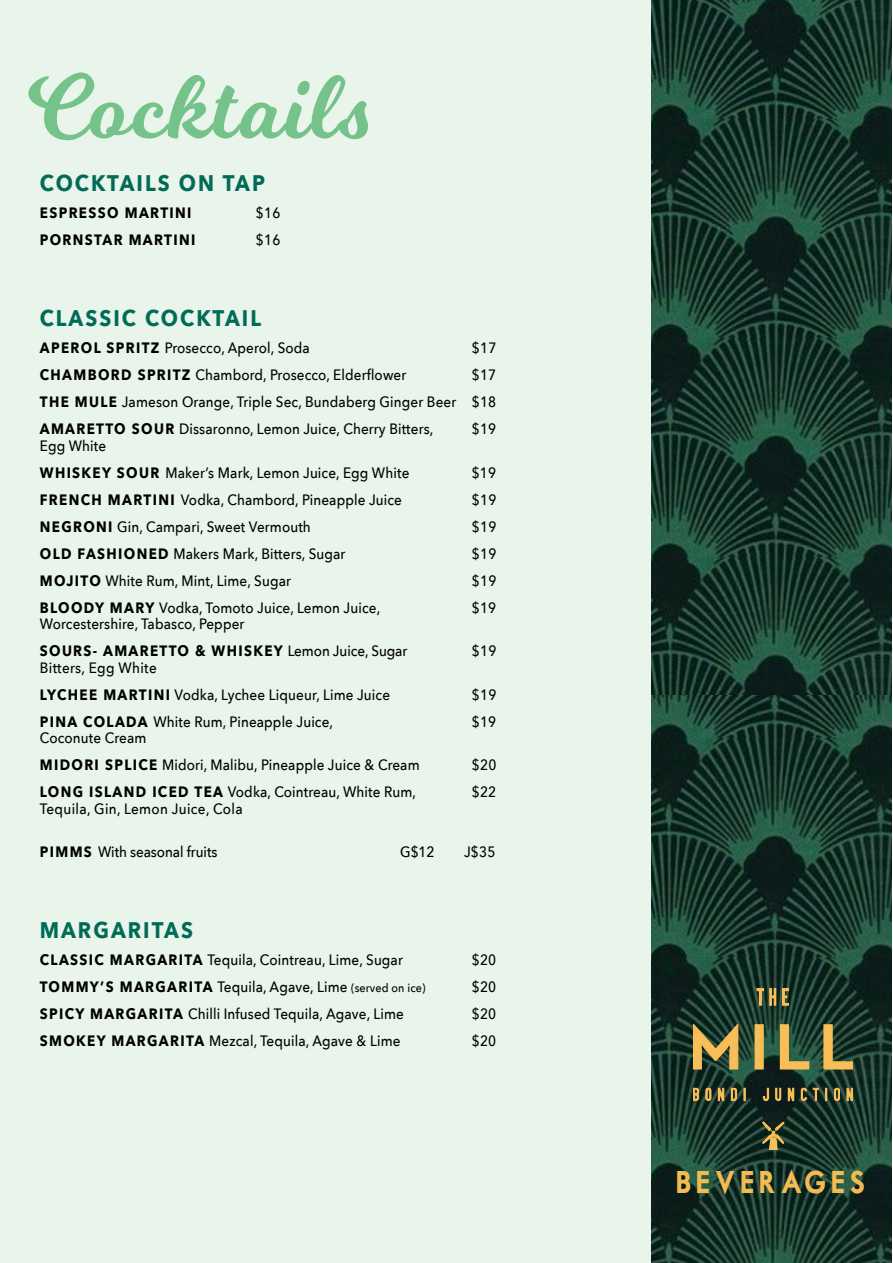
<style>
.page{position:relative;width:893px;height:1263px;background:#fff}
.page>*{position:absolute;margin:0;border:0;box-sizing:border-box;transform-origin:0 0}
.t1{font:90px "Milkshake";letter-spacing:.03em;color:#75c28a}
.t2{font:30px "Motor Oil 1937 M54";letter-spacing:.175em;color:#f4bb50;scale:.9 1}
.t3{font:700 22.5px "Avenir Next";letter-spacing:.1em;color:#006b57;scale:.9 1}
.t4{font:500 15px/27px "Avenir Next";letter-spacing:.01em;color:#000;scale:.9 1}
.t5{font:700 15px "Avenir Next";letter-spacing:.1em;color:#000;scale:.9 1}
.s1{font-weight:700}
.s2{font-size:12px}
</style>
<div class="page">
<div style="left:0;top:0;width:891px;height:1263px;background:#e9f4ea"></div>
<img style="left:652px;top:0;width:239px;height:695px">
<img style="left:651px;top:695px;width:240px;height:568px">
<img style="left:693px;top:989px;width:160px;height:160px">
<h1 class="t1" style="left:28px;top:43px;width:343px">Cocktails</h1>
<h3 class="t3" style="left:40px;top:164px;width:252px">COCKTAILS ON TAP</h3>
<p class="t5" style="left:40px;top:200px;width:170px">ESPRESSO MARTINI</p>
<p class="t4" style="left:256px;top:199px;width:29px">$16</p>
<p class="t5" style="left:40px;top:227px;width:174px">PORNSTAR MARTINI</p>
<p class="t4" style="left:256px;top:226px;width:29px">$16</p>
<h3 class="t3" style="left:40px;top:299px;width:247px">CLASSIC COCKTAIL</h3>
<p class="t4" style="left:40px;top:334px;width:302px"><span class="s1">APEROL SPRITZ</span> Prosecco, Aperol, Soda</p>
<p class="t4" style="left:472px;top:334px;width:29px">$17</p>
<p class="t4" style="left:40px;top:361px;width:409px"><span class="s1">CHAMBORD SPRITZ</span> Chambord, Prosecco, Elderflower</p>
<p class="t4" style="left:40px;top:361px;width:509px;text-align:justify;text-indent:432px">$17<br><span class="s1">THE MULE</span> Jameson Orange, Triple Sec, Bundaberg Ginger Beer $18<br><span class="s1">AMARETTO SOUR</span> Dissaronno, Lemon Juice, Cherry Bitters,</p>
<p class="t4" style="left:472px;top:415px;width:29px">$19</p>
<p class="t4" style="left:40px;top:432px;width:412px">Egg White<br><span class="s1">WHISKEY SOUR</span> Maker’s Mark, Lemon Juice, Egg White</p>
<p class="t4" style="left:472px;top:459px;width:29px">$19</p>
<p class="t4" style="left:40px;top:486px;width:404px"><span class="s1">FRENCH MARTINI</span> Vodka, Chambord, Pineapple Juice</p>
<p class="t4" style="left:472px;top:486px;width:29px">$19</p>
<p class="t4" style="left:40px;top:513px;width:303px"><span class="s1">NEGRONI</span> Gin, Campari, Sweet Vermouth</p>
<p class="t4" style="left:472px;top:513px;width:29px">$19</p>
<p class="t4" style="left:40px;top:540px;width:341px"><span class="s1">OLD FASHIONED</span> Makers Mark, Bitters, Sugar</p>
<p class="t4" style="left:472px;top:540px;width:29px">$19</p>
<p class="t4" style="left:40px;top:567px;width:281px"><span class="s1">MOJITO</span> White Rum, Mint, Lime, Sugar</p>
<p class="t4" style="left:472px;top:567px;width:29px">$19</p>
<p class="t4" style="left:40px;top:594px;width:380px"><span class="s1">BLOODY MARY</span> Vodka, Tomoto Juice, Lemon Juice,</p>
<p class="t4" style="left:472px;top:594px;width:29px">$19</p>
<p class="t4" style="left:40px;top:610px;width:410px">Worcestershire, Tabasco, Pepper<br><span class="s1">SOURS- AMARETTO &amp; WHISKEY</span> Lemon Juice, Sugar</p>
<p class="t4" style="left:472px;top:637px;width:29px">$19</p>
<p class="t4" style="left:40px;top:654px;width:391px">Bitters, Egg White<br><span class="s1">LYCHEE MARTINI</span> Vodka, Lychee Liqueur, Lime Juice</p>
<p class="t4" style="left:472px;top:681px;width:29px">$19</p>
<p class="t4" style="left:40px;top:708px;width:327px"><span class="s1">PINA COLADA</span> White Rum, Pineapple Juice,</p>
<p class="t4" style="left:472px;top:708px;width:29px">$19</p>
<p class="t4" style="left:40px;top:724px;width:424px">Coconute Cream<br><span class="s1">MIDORI SPLICE</span> Midori, Malibu, Pineapple Juice &amp; Cream</p>
<p class="t4" style="left:472px;top:751px;width:29px">$20</p>
<p class="t4" style="left:40px;top:778px;width:419px"><span class="s1">LONG ISLAND ICED TEA</span> Vodka, Cointreau, White Rum,</p>
<p class="t4" style="left:472px;top:778px;width:29px">$22</p>
<p class="t4" style="left:40px;top:795px;width:227px">Tequila, Gin, Lemon Juice, Cola</p>
<p class="t4" style="left:40px;top:838px;width:199px"><span class="s1">PIMMS</span> With seasonal fruits</p>
<p class="t4" style="left:400px;top:838px;width:40px">G$12</p>
<p class="t4" style="left:464px;top:838px;width:36px">J$35</p>
<h3 class="t3" style="left:40px;top:911px;width:172px">MARGARITAS</h3>
<p class="t4" style="left:40px;top:946px;width:405px"><span class="s1">CLASSIC MARGARITA</span> Tequila, Cointreau, Lime, Sugar</p>
<p class="t4" style="left:472px;top:946px;width:29px">$20</p>
<p class="t4" style="left:40px;top:973px;width:430px"><span class="s1">TOMMY’S MARGARITA</span> Tequila, Agave, Lime <span class="s2">(served on ice)</span></p>
<p class="t4" style="left:472px;top:973px;width:29px">$20</p>
<p class="t4" style="left:40px;top:1000px;width:406px"><span class="s1">SPICY MARGARITA</span> Chilli Infused Tequila, Agave, Lime</p>
<p class="t4" style="left:472px;top:1000px;width:29px">$20</p>
<p class="t4" style="left:40px;top:1027px;width:402px"><span class="s1">SMOKEY MARGARITA</span> Mezcal, Tequila, Agave &amp; Lime</p>
<p class="t4" style="left:472px;top:1027px;width:29px">$20</p>
<h2 class="t2" style="left:676px;top:1168px;width:212px">BEVERAGES</h2>
</div>
